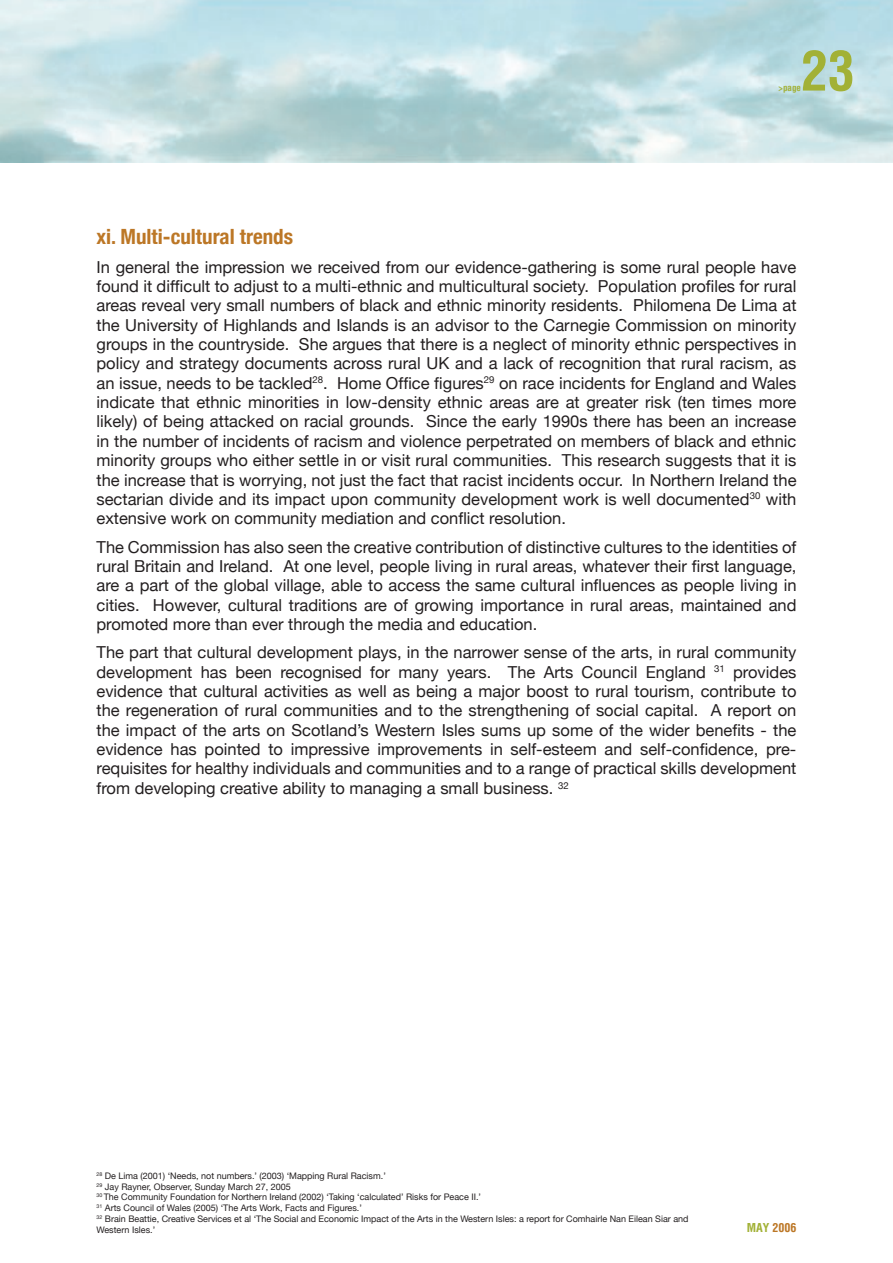
<style>
.page{position:relative;width:893px;height:1263px;background:#fff}
.page>*{position:absolute;margin:0;border:0;box-sizing:border-box;transform-origin:0 0}
.t1{font:700 condensed 54px "Helvetica";color:#a2b136}
.t2{font:700 condensed 21px "Helvetica Neue";color:#bc7726}
.t3{font:16.5px/19.4px "Helvetica Neue";color:#231f20;text-align:justify}
.t4{font:700 condensed 12px "Helvetica";color:#bc7726}
.t5{font:9px/10.8px "Helvetica Neue";color:#231f20}
.t6{font:700 condensed 9px "Helvetica";color:#a2b136}
.s1{color:#a2b136}
</style>
<div class="page">
<h1 class="t1" style="left:801px;top:35px;width:55px">23</h1>
<p class="t6" style="left:778px;top:81px;width:24px">&gt;page</p>
<p class="t2" style="left:97px;top:224px;width:198px">xi. Multi-cultural trends</p>
<p class="t3" style="left:97px;top:257px;width:701px">In general the impression we received from our evidence-gathering is some rural people have found it difficult to adjust to a multi-ethnic and multicultural society. Population profiles for rural areas reveal very small numbers of black and ethnic minority residents. Philomena De Lima at the University of Highlands and Islands is an advisor to the Carnegie Commission on minority groups in the countryside. She argues that there is a neglect of minority ethnic perspectives in policy and strategy documents across rural UK and a lack of recognition that rural racism, as an issue, needs to be tackled<sup>28</sup>. Home Office figures<sup>29</sup> on race incidents for England and Wales indicate that ethnic minorities in low-density ethnic areas are at greater risk (ten times more likely) of being attacked on racial grounds. Since the early 1990s there has been an increase in the number of incidents of racism and violence perpetrated on members of black and ethnic minority groups who either settle in or visit rural communities. This research suggests that it is the increase that is worrying, not just the fact that racist incidents occur. In Northern Ireland the sectarian divide and its impact upon community development work is well documented<sup>30</sup> with extensive work on community mediation and conflict resolution.</p>
<p class="t3" style="left:97px;top:537px;width:701px">The Commission has also seen the creative contribution of distinctive cultures to the identities of rural Britain and Ireland. At one level, people living in rural areas, whatever their first language, are a part of the global village, able to access the same cultural influences as people living in cities. However, cultural traditions are of growing importance in rural areas, maintained and promoted more than ever through the media and education.</p>
<p class="t3" style="left:97px;top:642px;width:701px">The part that cultural development plays, in the narrower sense of the arts, in rural community development has been recognised for many years. The Arts Council England <sup>31</sup> provides evidence that cultural activities as well as being a major boost to rural tourism, contribute to the regeneration of rural communities and to the strengthening of social capital. A report on the impact of the arts on Scotland’s Western Isles sums up some of the wider benefits - the evidence has pointed to impressive improvements in self-esteem and self-confidence, pre&shy;requisites for healthy individuals and communities and to a range of practical skills development from developing creative ability to managing a small business. <sup>32</sup></p>
<p class="t5" style="left:97px;top:1170px;width:594px"><sup>28</sup> De Lima (2001) ‘Needs, not numbers.’ (2003) ‘Mapping Rural Racism.’<br><sup>29</sup> Jay Rayner, Observer, Sunday March 27, 2005<br><sup>30</sup> The Community Foundation for Northern Ireland (2002) ‘Taking ‘calculated’ Risks for Peace II.’<br><sup>31</sup> Arts Council of Wales (2005) ‘The Arts Work, Facts and Figures.’<br><sup>32</sup> Brain Beattie, Creative Services et al ‘The Social and Economic Impact of the Arts in the Western Isles: a report for Comhairle Nan Eilean Siar and Western Isles.’</p>
<p class="t4" style="left:747px;top:1219px;width:51px"><span class="s1">MAY</span> 2006</p>
</div>
